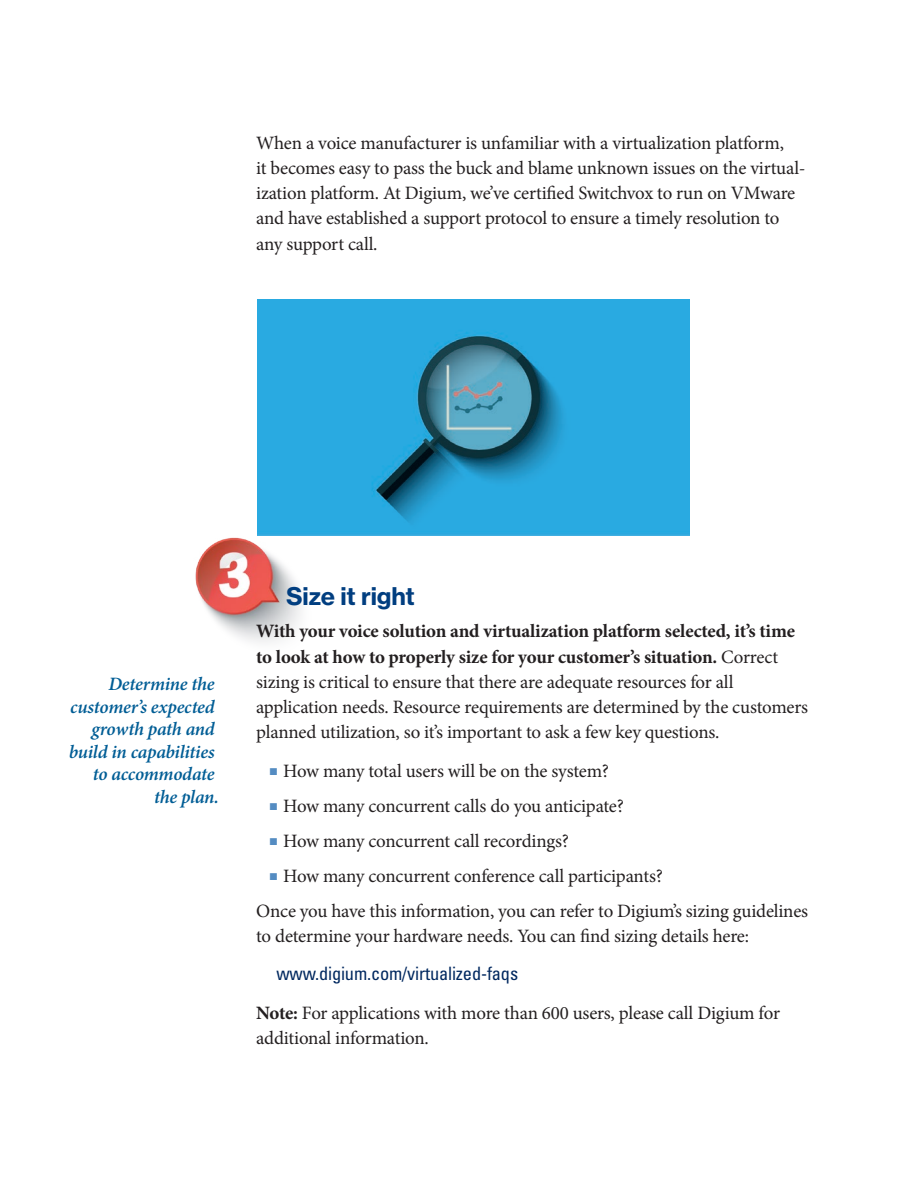
<style>
.page{position:relative;width:918px;height:1188px;background:#fff}
.page>*{position:absolute;margin:0;border:0;box-sizing:border-box;transform-origin:0 0}
.t1{font:24px "N Haas Grotesk TX Std 75 Bd";letter-spacing:-.01em;color:#013e80}
.t2{font:18.9px/25.2px "Minion Pro";letter-spacing:-.01em;color:#231f20}
.t3{font:italic 600 18.9px/22.5px "Minion Pro";letter-spacing:-.015em;color:#005d95;text-align:right}
.t4{font:condensed 18.45px "Univers";letter-spacing:-.01em;color:#00285f}
.s1{font-weight:700}
.s2{color:#548cc2}
</style>
<div class="page">
<img style="left:195px;top:516px;width:106px;height:126px">
<img style="left:258px;top:299px;width:432px;height:237px">
<p class="t2" style="left:256px;top:130px;width:551px">When a voice manufacturer is unfamiliar with a virtualization platform,<br>it becomes easy to pass the buck and blame unknown issues on the virtual&shy;ization platform. At Digium, we’ve certified Switchvox to run on VMware and have established a support protocol to ensure a timely resolution to any support call.</p>
<p class="t3" style="left:69px;top:673px;width:152px">Determine the customer’s expected growth path and build in capabilities to accommodate<br>the plan.</p>
<p class="t1" style="left:286px;top:582px;width:130px">Size it right</p>
<p class="t2" style="left:256px;top:619px;width:553px"><span class="s1">With your voice solution and virtualization platform selected, it’s time to look at how to properly size for your customer’s situation.</span> Correct sizing is critical to ensure that there are adequate resources for all application needs. Resource requirements are determined by the customers planned utilization, so it’s important to ask a few key questions.</p>
<p class="t2" style="left:270px;top:758px;width:341px"><span class="s2">■</span> How many total users will be on the system?</p>
<p class="t2" style="left:270px;top:793px;width:356px"><span class="s2">■</span> How many concurrent calls do you anticipate?</p>
<p class="t2" style="left:270px;top:828px;width:301px"><span class="s2">■</span> How many concurrent call recordings?</p>
<p class="t2" style="left:256px;top:858px;width:553px;line-height:35px;text-indent:14px"><span class="s2">■</span> How many concurrent conference call participants?<br>Once you have this information, you can refer to Digium’s sizing guidelines</p>
<p class="t2" style="left:256px;top:923px;width:494px">to determine your hardware needs. You can find sizing details here:</p>
<p class="t4" style="left:276px;top:962px;width:243px">www.digium.com/virtualized-faqs</p>
<p class="t2" style="left:256px;top:1001px;width:525px"><span class="s1">Note:</span> For applications with more than 600 users, please call Digium for additional information.</p>
</div>
